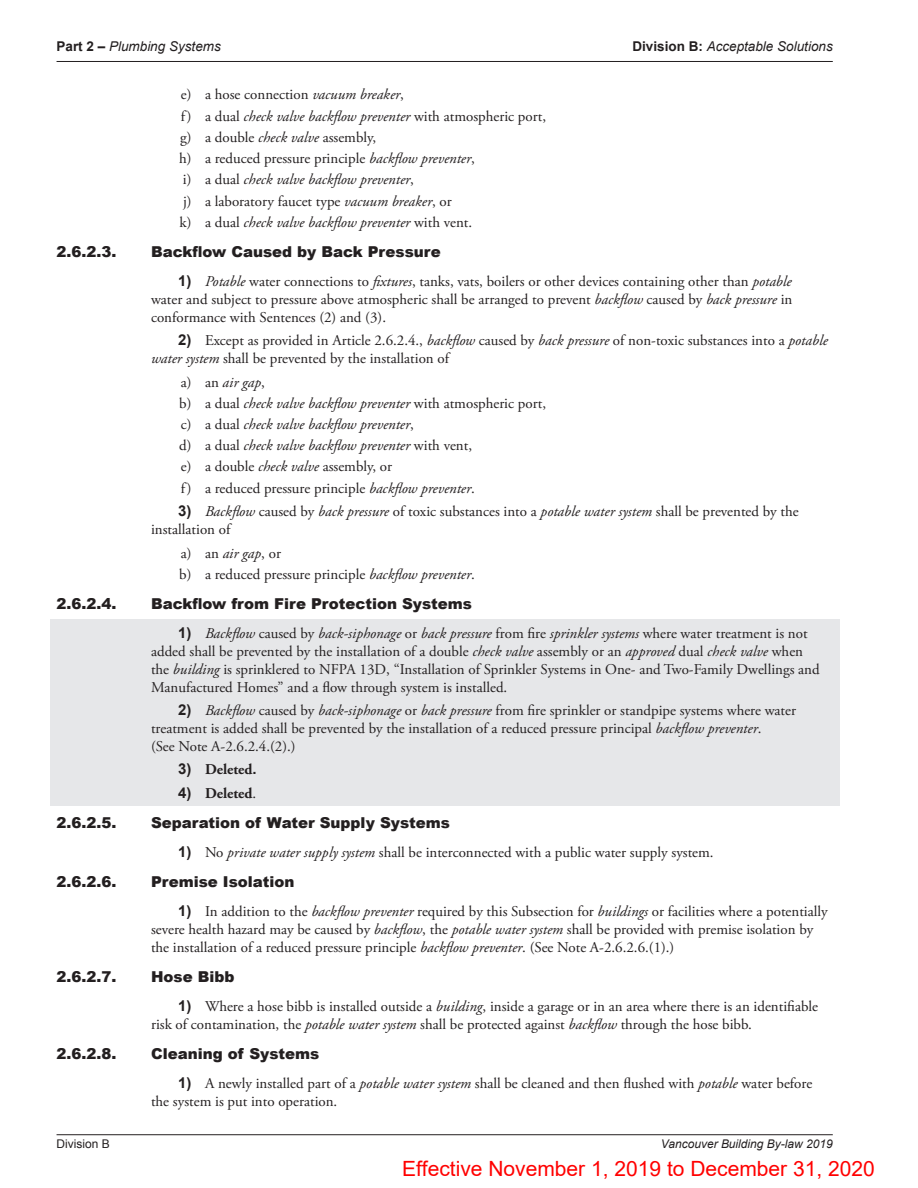
<style>
.page{position:relative;width:918px;height:1188px;background:#fff}
.page>*{position:absolute;margin:0;border:0;box-sizing:border-box;transform-origin:0 0}
.t1{font:21px "Arial";color:#f00}
.t2{font:15px/18px "Adobe Garamond Pro";color:#231f20}
.t3{font:italic 15px/21.3px "Adobe Garamond Pro";color:#231f20}
.t4{font:900 15px "Arial";color:#231f20}
.t5{font:700 15px "Adobe Garamond Pro";color:#231f20}
.t6{font:italic 13.5px "Arial";color:#231f20}
.t7{font:italic 12px "Arial";color:#231f20}
.t8{font:12px "Arial";color:#231f20}
.s1{font-weight:700;font-style:normal}
.s2{font-style:italic}
.s3{font-family:"Arial";font-weight:700}
.s4{font-style:normal}
.s5{font-family:"Arial"}
.s6{font-weight:400}
</style>
<div class="page">
<hr style="left:57px;top:61px;width:776px;height:1px;background:#231f20">
<hr style="left:57px;top:1134px;width:776px;height:1px;background:#231f20">
<div style="left:50px;top:619px;width:790px;height:187px;background:#e6e7e9"></div>
<p class="t6" style="left:57px;top:38px;width:166px"><span class="s1">Part 2 –</span> Plumbing Systems</p>
<p class="t6" style="left:632px;top:38px;width:202px"><span class="s1">Division B:</span> Acceptable Solutions</p>
<p class="t2" style="left:179px;top:84px;width:369px;line-height:21.3px">e) a hose connection <span class="s2">vacuum breaker</span>,<br>f) a dual <span class="s2">check valve backflow preventer</span> with atmospheric port, g) a double <span class="s2">check valve</span> assembly,<br>h) a reduced pressure principle <span class="s2">backflow preventer</span>,<br>i) a dual <span class="s2">check valve backflow preventer</span>,<br>j) a laboratory faucet type <span class="s2">vacuum breaker</span>, or<br>k) a dual <span class="s2">check valve backflow preventer</span> with vent.</p>
<p class="t4" style="left:57px;top:241px;width:62px">2.6.2.3.</p>
<p class="t4" style="left:151px;top:241px;width:291px">Backflow Caused by Back Pressure</p>
<p class="t2" style="left:151px;top:272px;width:643px;text-align:justify;text-indent:27px"><span class="s3">1)</span> <span class="s2">Potable</span> water connections to <span class="s2">fixtures</span>, tanks, vats, boilers or other devices containing other than <span class="s2">potable </span>water and subject to pressure above atmospheric shall be arranged to prevent <span class="s2">backflow</span> caused by <span class="s2">back pressure</span> in conformance with Sentences (2) and (3).</p>
<p class="t2" style="left:151px;top:332px;width:678px;text-indent:27px"><span class="s3">2)</span> Except as provided in Article 2.6.2.4., <span class="s2">backflow</span> caused by <span class="s2">back pressure</span> of non-toxic substances into a <span class="s2">potable water system</span> shall be prevented by the installation of</p>
<p class="t3" style="left:179px;top:372px;width:368px"><span class="s4">a) an</span> air gap<span class="s4">,<br>b) a dual</span> check valve backflow preventer <span class="s4">with atmospheric port, c) a dual</span> check valve backflow preventer<span class="s4">,<br>d) a dual</span> check valve backflow preventer <span class="s4">with vent,<br>e) a double</span> check valve <span class="s4">assembly, or<br>f) a reduced pressure principle</span> backflow preventer<span class="s4">.</span></p>
<p class="t2" style="left:151px;top:503px;width:649px;text-indent:27px"><span class="s3">3)</span> <span class="s2">Backflow</span> caused by <span class="s2">back pressure</span> of toxic substances into a <span class="s2">potable water system</span> shall be prevented by the installation of</p>
<p class="t2" style="left:179px;top:543px;width:297px;line-height:21.3px">a) an <span class="s2">air gap</span>, or<br>b) a reduced pressure principle <span class="s2">backflow preventer</span>.</p>
<p class="t4" style="left:57px;top:593px;width:62px">2.6.2.4.</p>
<p class="t4" style="left:151px;top:593px;width:323px">Backflow from Fire Protection Systems</p>
<p class="t2" style="left:151px;top:624px;width:670px;text-indent:27px"><span class="s3">1)</span> <span class="s2">Backflow</span> caused by <span class="s2">back-siphonage</span> or <span class="s2">back pressure</span> from fire <span class="s2">sprinkler systems</span> where water treatment is not added shall be prevented by the installation of a double <span class="s2">check valve</span> assembly or an <span class="s2">approved</span> dual <span class="s2">check valve</span> when the <span class="s2">building</span> is sprinklered to NFPA 13D, “Installation of Sprinkler Systems in One- and Two-Family Dwellings and Manufactured Homes” and a flow through system is installed.</p>
<p class="t2" style="left:151px;top:702px;width:647px;text-indent:27px"><span class="s3">2)</span> <span class="s2">Backflow</span> caused by <span class="s2">back-siphonage</span> or <span class="s2">back pressure</span> from fire sprinkler or standpipe systems where water treatment is added shall be prevented by the installation of a reduced pressure principal <span class="s2">backflow preventer</span>.<br>(See Note A-2.6.2.4.(2).)</p>
<p class="t5" style="left:178px;top:761px;width:80px"><span class="s5">3)</span> Deleted<span class="s5">.</span></p>
<p class="t5" style="left:178px;top:784px;width:80px"><span class="s5">4)</span> Deleted<span class="s6">.</span></p>
<p class="t4" style="left:57px;top:812px;width:61px">2.6.2.5.</p>
<p class="t4" style="left:151px;top:812px;width:300px">Separation of Water Supply Systems</p>
<p class="t2" style="left:178px;top:844px;width:537px"><span class="s3">1)</span> No <span class="s2">private water supply system</span> shall be interconnected with a public water supply system.</p>
<p class="t4" style="left:57px;top:871px;width:61px">2.6.2.6.</p>
<p class="t4" style="left:151px;top:871px;width:145px">Premise Isolation</p>
<p class="t2" style="left:151px;top:903px;width:678px;text-indent:27px"><span class="s3">1)</span> In addition to the <span class="s2">backflow preventer</span> required by this Subsection for <span class="s2">buildings</span> or facilities where a potentially severe health hazard may be caused by <span class="s2">backflow</span>, the <span class="s2">potable water system</span> shall be provided with premise isolation by the installation of a reduced pressure principle <span class="s2">backflow preventer</span>. (See Note A-2.6.2.6.(1).)</p>
<p class="t4" style="left:57px;top:966px;width:62px">2.6.2.7.</p>
<p class="t4" style="left:151px;top:966px;width:85px">Hose Bibb</p>
<p class="t2" style="left:151px;top:998px;width:669px;text-indent:27px"><span class="s3">1)</span> Where a hose bibb is installed outside a <span class="s2">building</span>, inside a garage or in an area where there is an identifiable risk of contamination, the <span class="s2">potable water system</span> shall be protected against <span class="s2">backflow</span> through the hose bibb.</p>
<p class="t4" style="left:57px;top:1043px;width:61px">2.6.2.8.</p>
<p class="t4" style="left:151px;top:1043px;width:170px">Cleaning of Systems</p>
<p class="t2" style="left:151px;top:1074px;width:663px;text-indent:27px"><span class="s3">1)</span> A newly installed part of a <span class="s2">potable water system</span> shall be cleaned and then flushed with <span class="s2">potable</span> water before the system is put into operation.</p>
<p class="t8" style="left:57px;top:1136px;width:55px">Division B</p>
<p class="t7" style="left:661px;top:1136px;width:173px">Vancouver Building By-law 2019</p>
<h1 class="t1" style="left:402px;top:1154px;width:474px">Effective November 1, 2019 to December 31, 2020</h1>
</div>
